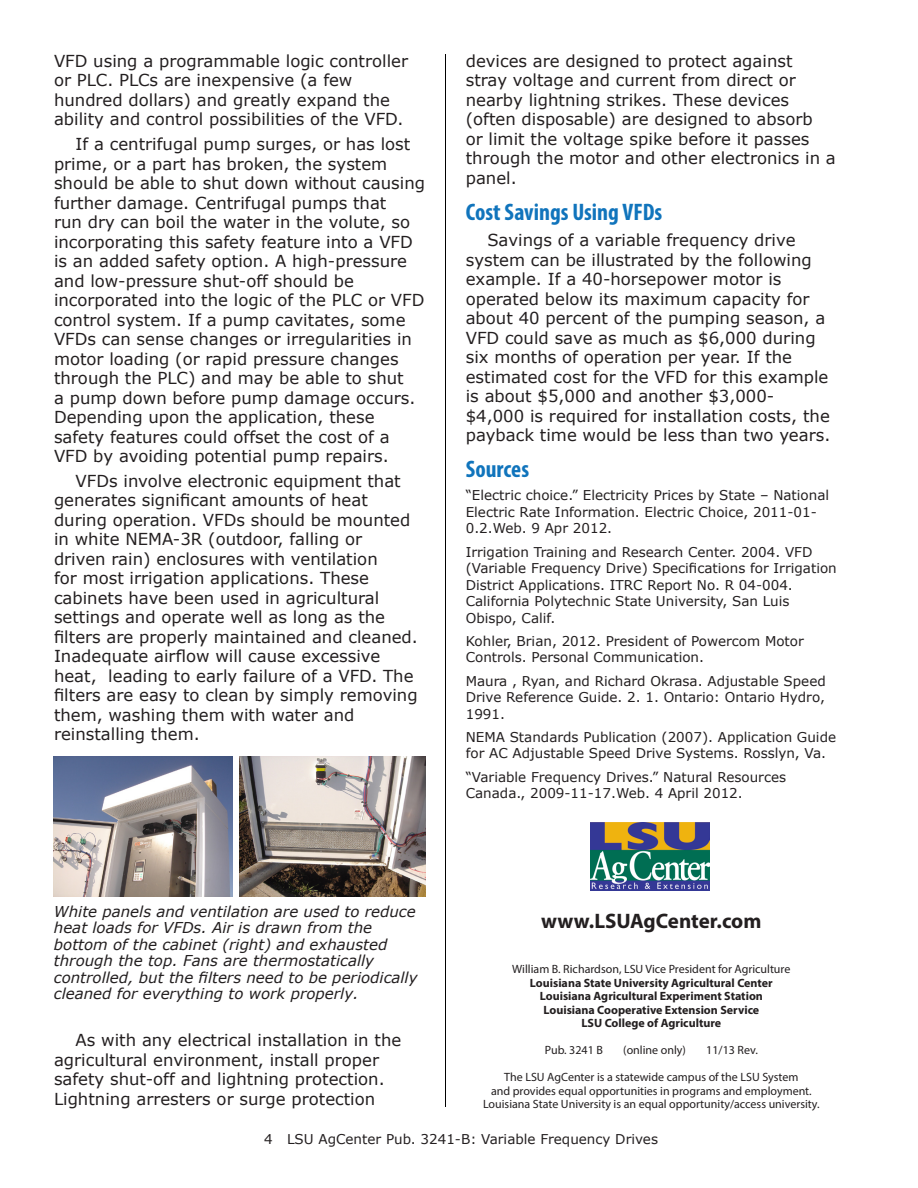
<style>
.page{position:relative;width:918px;height:1188px;background:#fff}
.page>*{position:absolute;margin:0;border:0;box-sizing:border-box;transform-origin:0 0}
.Subhead_1{font:700 condensed 24px "Myriad Pro";color:#1074bc}
.indicia{font:700 21px "Myriad Pro";color:#231f20}
.Body_text{font:16.5px/19.5px "Verdana";color:#231f20}
.photo_caption{font:italic 15px/16.5px "Verdana";color:#231f20}
.sources{font:13.5px/16.5px "Verdana";color:#231f20}
.indicia-2{font:12px "Myriad Pro";color:#231f20}
.indicia-3{font:700 12px "Myriad Pro";color:#231f20}
</style>
<div class="page">
<img style="left:54px;top:756px;width:179px;height:141px">
<img style="left:240px;top:756px;width:185px;height:141px">
<hr style="left:445px;top:54px;width:1px;height:1053px;background:#000">
<img style="left:591px;top:822px;width:119px;height:68px">
<p class="Body_text" style="left:54px;top:51px;width:356px">VFD using a programmable logic controller or PLC. PLCs are inexpensive (a few hundred dollars) and greatly expand the ability and control possibilities of the VFD.</p>
<p class="Body_text" style="left:54px;top:134px;width:373px;text-indent:22px">If a centrifugal pump surges, or has lost prime, or a part has broken, the system should be able to shut down without causing further damage. Centrifugal pumps that<br>run dry can boil the water in the volute, so incorporating this safety feature into a VFD is an added safety option. A high-pressure and low-pressure shut-off should be incorporated into the logic of the PLC or VFD control system. If a pump cavitates, some VFDs can sense changes or irregularities in motor loading (or rapid pressure changes through the PLC) and may be able to shut<br>a pump down before pump damage occurs.<br>Depending upon the application, these safety features could offset the cost of a VFD by avoiding potential pump repairs.</p>
<p class="Body_text" style="left:54px;top:471px;width:365px;text-indent:22px">VFDs involve electronic equipment that generates significant amounts of heat during operation. VFDs should be mounted in white NEMA-3R (outdoor, falling or driven rain) enclosures with ventilation<br>for most irrigation applications. These cabinets have been used in agricultural settings and operate well as long as the filters are properly maintained and cleaned.<br>Inadequate airflow will cause excessive heat, leading to early failure of a VFD. The filters are easy to clean by simply removing them, washing them with water and reinstalling them.</p>
<p class="photo_caption" style="left:54px;top:903px;width:365px">White panels and ventilation are used to reduce heat loads for VFDs. Air is drawn from the bottom of the cabinet (right) and exhausted through the top. Fans are thermostatically controlled, but the filters need to be periodically cleaned for everything to work properly.</p>
<p class="Body_text" style="left:54px;top:1031px;width:349px;text-indent:22px">As with any electrical installation in the agricultural environment, install proper safety shut-off and lightning protection.<br>Lightning arresters or surge protection</p>
<p class="Body_text" style="left:466px;top:51px;width:372px">devices are designed to protect against stray voltage and current from direct or nearby lightning strikes. These devices (often disposable) are designed to absorb<br>or limit the voltage spike before it passes through the motor and other electronics in a panel.</p>
<p class="Subhead_1" style="left:466px;top:197px;width:198px">Cost Savings Using VFDs</p>
<p class="Body_text" style="left:466px;top:230px;width:366px;text-indent:22px">Savings of a variable frequency drive system can be illustrated by the following example. If a 40-horsepower motor is operated below its maximum capacity for about 40 percent of the pumping season, a VFD could save as much as $6,000 during six months of operation per year. If the estimated cost for the VFD for this example is about $5,000 and another $3,000- $4,000 is required for installation costs, the payback time would be less than two years.</p>
<p class="Subhead_1" style="left:466px;top:454px;width:65px">Sources</p>
<p class="sources" style="left:466px;top:487px;width:365px">“Electric choice.” Electricity Prices by State – National<br>Electric Rate Information. Electric Choice, 2011-01-<br>0.2.Web. 9 Apr 2012.</p>
<p class="sources" style="left:466px;top:543px;width:373px">Irrigation Training and Research Center. 2004. VFD (Variable Frequency Drive) Specifications for Irrigation District Applications. ITRC Report No. R 04-004.<br>California Polytechnic State University, San Luis Obispo, Calif.</p>
<p class="sources" style="left:466px;top:633px;width:340px">Kohler, Brian, 2012. President of Powercom Motor<br>Controls. Personal Communication.</p>
<p class="sources" style="left:466px;top:672px;width:362px;text-align:justify">Maura , Ryan, and Richard Okrasa. Adjustable Speed Drive Reference Guide. 2. 1. Ontario: Ontario Hydro, 1991.</p>
<p class="sources" style="left:466px;top:729px;width:372px">NEMA Standards Publication (2007). Application Guide for AC Adjustable Speed Drive Systems. Rosslyn, Va.</p>
<p class="sources" style="left:466px;top:768px;width:322px">“Variable Frequency Drives.” Natural Resources<br>Canada., 2009-11-17.Web. 4 April 2012.</p>
<p class="indicia" style="left:541px;top:907px;width:222px">www.LSUAgCenter.com</p>
<p class="indicia-2" style="left:512px;top:962px;width:280px">William B. Richardson, LSU Vice President for Agriculture</p>
<p class="indicia-3" style="left:530px;top:975px;width:244px">Louisiana State University Agricultural Center</p>
<p class="indicia-3" style="left:540px;top:988px;width:225px">Louisiana Agricultural Experiment Station</p>
<p class="indicia-3" style="left:543px;top:1002px;width:217px">Louisiana Cooperative Extension Service</p>
<p class="indicia-3" style="left:582px;top:1015px;width:141px">LSU College of Agriculture</p>
<p class="indicia-2" style="left:545px;top:1043px;width:60px">Pub. 3241 B</p>
<p class="indicia-2" style="left:623px;top:1043px;width:64px">(online only)</p>
<p class="indicia-2" style="left:706px;top:1043px;width:53px">11/13 Rev.</p>
<p class="indicia-2" style="left:504px;top:1070px;width:296px">The LSU AgCenter is a statewide campus of the LSU System</p>
<p class="indicia-2" style="left:491px;top:1083px;width:322px">and provides equal opportunities in programs and employment.</p>
<p class="indicia-2" style="left:483px;top:1097px;width:338px">Louisiana State University is an equal opportunity/access university.</p>
<p class="sources" style="left:264px;top:1131px;width:395px">4 LSU AgCenter Pub. 3241-B: Variable Frequency Drives</p>
</div>
